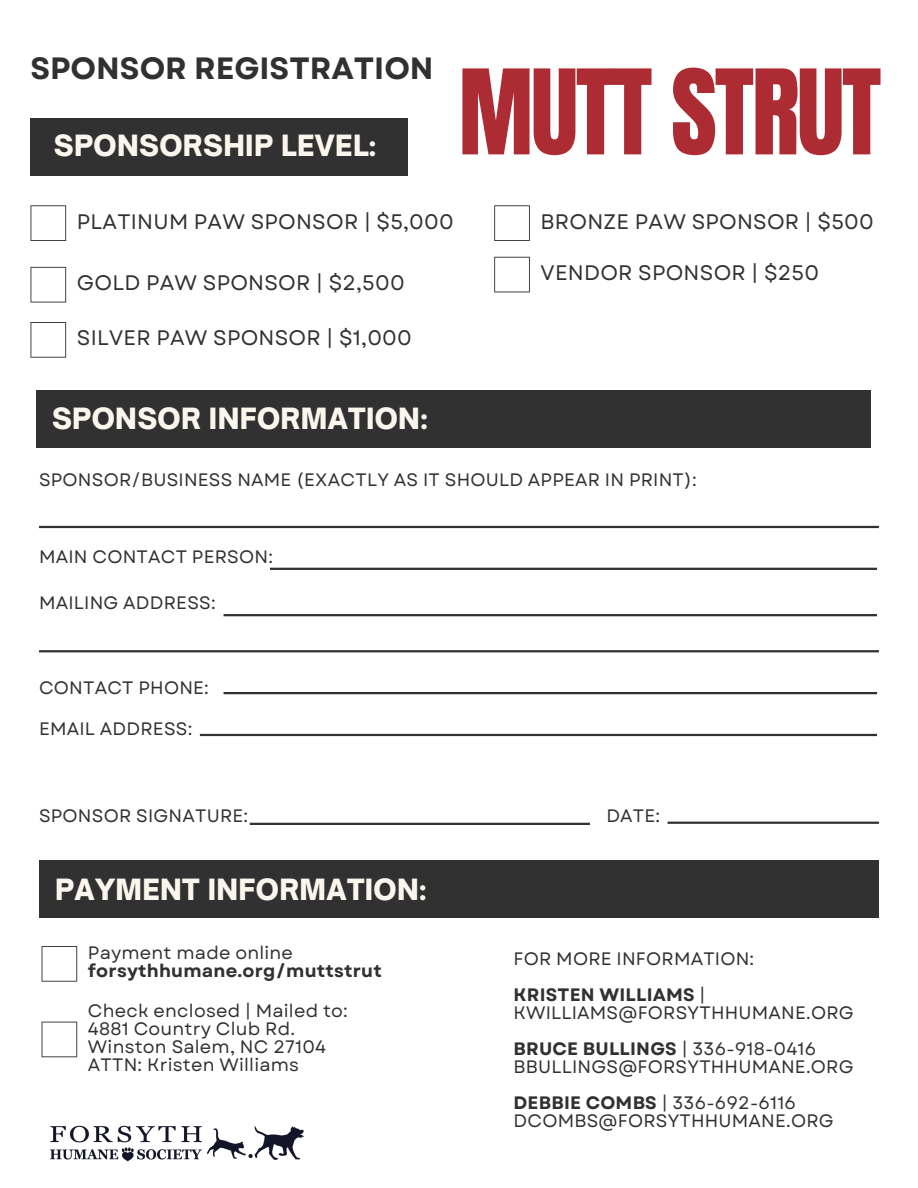
<style>
.page{position:relative;width:918px;height:1188px;background:#fff}
.page>*{position:absolute;margin:0;border:0;box-sizing:border-box;transform-origin:0 0}
.t1{font:100.05px "Anton";letter-spacing:-.025em;color:#ad2c34}
.t2{font:700 30.75px "Garet";color:#323132}
.t3{font:900 28.05px "Open Sauce One";letter-spacing:.01em;color:#faf6ee}
.t4{font:21px "Garet";letter-spacing:.01em;color:#323132}
.t5{font:18px/18px "Garet";letter-spacing:.01em;color:#323132}
.t6{font:700 18px "Garet";letter-spacing:.01em;color:#323132}
.s1{font-weight:700}
</style>
<div class="page">
<div style="left:30px;top:119px;width:378px;height:57px;background:#323132"></div>
<svg style="left:30px;top:205px;width:36px;height:36px"></svg>
<svg style="left:30px;top:267px;width:36px;height:36px"></svg>
<div style="left:36px;top:390px;width:835px;height:57px;background:#323132"></div>
<hr style="left:39px;top:526px;width:840px;height:2px;background:#323132">
<hr style="left:270px;top:568px;width:607px;height:2px;background:#323132">
<hr style="left:224px;top:614px;width:653px;height:2px;background:#323132">
<hr style="left:39px;top:650px;width:840px;height:2px;background:#323132">
<hr style="left:224px;top:692px;width:653px;height:2px;background:#323132">
<hr style="left:200px;top:734px;width:677px;height:2px;background:#323132">
<hr style="left:250px;top:823px;width:340px;height:2px;background:#323132">
<hr style="left:668px;top:822px;width:211px;height:2px;background:#323132">
<div style="left:39px;top:861px;width:840px;height:57px;background:#323132"></div>
<svg style="left:42px;top:946px;width:35px;height:36px"></svg>
<svg style="left:42px;top:1022px;width:35px;height:35px"></svg>
<img style="left:50px;top:1125px;width:254px;height:37px">
<svg style="left:494px;top:205px;width:36px;height:36px"></svg>
<svg style="left:30px;top:322px;width:36px;height:36px"></svg>
<svg style="left:494px;top:257px;width:36px;height:35px"></svg>
<p class="t2" style="left:30px;top:47px;width:405px">SPONSOR REGISTRATION</p>
<h3 class="t3" style="left:54px;top:128px;width:324px">SPONSORSHIP LEVEL:</h3>
<p class="t1" style="left:459px;top:41px;width:424px">MUTT STRUT</p>
<h2 class="t4" style="left:77px;top:206px;width:378px">PLATINUM PAW SPONSOR | $5,000</h2>
<h1 class="t4" style="left:77px;top:268px;width:329px">GOLD PAW SPONSOR | $2,500</h1>
<h4 class="t4" style="left:77px;top:323px;width:336px">SILVER PAW SPONSOR | $1,000</h4>
<h4 class="t4" style="left:541px;top:206px;width:335px">BRONZE PAW SPONSOR | $500</h4>
<p class="t4" style="left:541px;top:258px;width:280px">VENDOR SPONSOR | $250</p>
<p class="t3" style="left:52px;top:401px;width:377px">SPONSOR INFORMATION:</p>
<h3 class="t5" style="left:39px;top:471px;width:659px">SPONSOR/BUSINESS NAME (EXACTLY AS IT SHOULD APPEAR IN PRINT):</h3>
<h2 class="t5" style="left:39px;top:547px;width:235px">MAIN CONTACT PERSON:</h2>
<p class="t5" style="left:39px;top:594px;width:178px">MAILING ADDRESS:</p>
<h3 class="t5" style="left:39px;top:678px;width:171px">CONTACT PHONE:</h3>
<p class="t5" style="left:39px;top:720px;width:155px">EMAIL ADDRESS:</p>
<h3 class="t5" style="left:39px;top:807px;width:211px">SPONSOR SIGNATURE:</h3>
<p class="t5" style="left:606px;top:807px;width:55px">DATE:</p>
<p class="t3" style="left:55px;top:871px;width:373px">PAYMENT INFORMATION:</p>
<h3 class="t5" style="left:88px;top:944px;width:207px">Payment made online</h3>
<h2 class="t6" style="left:88px;top:958px;width:295px">forsythhumane.org/muttstrut</h2>
<h4 class="t5" style="left:88px;top:1002px;width:261px">Check enclosed | Mailed to:</h4>
<p class="t5" style="left:88px;top:1020px;width:209px">4881 Country Club Rd.</p>
<h4 class="t5" style="left:88px;top:1038px;width:240px">Winston Salem, NC 27104</h4>
<p class="t5" style="left:88px;top:1056px;width:213px">ATTN: Kristen Williams</p>
<h4 class="t5" style="left:514px;top:950px;width:242px">FOR MORE INFORMATION:</h4>
<p class="t5" style="left:514px;top:986px;width:342px"><span class="s1">KRISTEN WILLIAMS</span> |<br>KWILLIAMS@FORSYTHHUMANE.ORG</p>
<p class="t5" style="left:514px;top:1040px;width:342px"><span class="s1">BRUCE BULLINGS</span> | 336-918-0416<br>BBULLINGS@FORSYTHHUMANE.ORG</p>
<h4 class="t5" style="left:514px;top:1094px;width:322px"><span class="s1">DEBBIE COMBS</span> | 336-692-6116<br>DCOMBS@FORSYTHHUMANE.ORG</h4>
</div>
